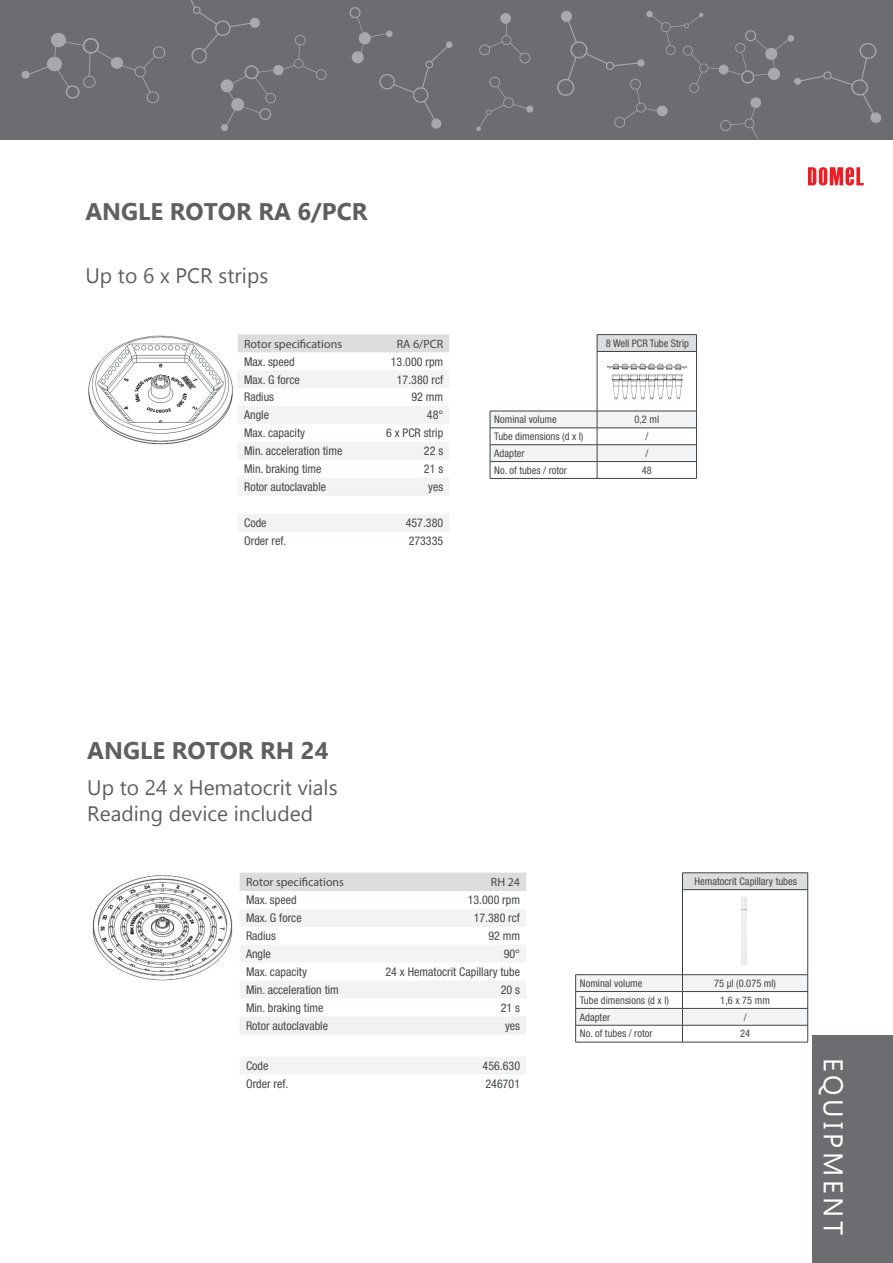
<style>
.page{position:relative;width:893px;height:1263px;background:#fff}
.page>*{position:absolute;margin:0;border:0;box-sizing:border-box;transform-origin:0 0}
.t1{font:27px "Gadugi";letter-spacing:.14em;color:#fff}
.t2{font:700 24px "Gadugi";color:#5f5f62}
.t3{font:21px "Gadugi";color:#5f5f62}
.t4{font:condensed 12px "Helvetica Neue LT Pro";color:#464748}
.t5{font:12px "Myriad Pro";color:#464748}
.t6{font:condensed 10.5px "Helvetica Neue LT Pro";color:#464748}
</style>
<div class="page">
<svg style="left:808px;top:167px;width:56px;height:19px"></svg>
<div style="left:812px;top:1035px;width:81px;height:228px;background:#6c6d70"></div>
<div style="left:0;top:0;width:893px;height:140px;background:#6c6d70"></div>
<div style="left:787px;top:35px;width:7px;height:7px;background:#a8a9ad;border-radius:3px"></div>
<div style="left:794px;top:78px;width:7px;height:7px;background:#a8a9ad;border-radius:3px"></div>
<svg style="left:800px;top:43px;width:82px;height:80px"></svg>
<div style="left:21px;top:71px;width:9px;height:8px;background:#a8a9ad;border-radius:50%"></div>
<div style="left:111px;top:57px;width:12px;height:12px;background:#a8a9ad;border-radius:50%"></div>
<div style="left:51px;top:32px;width:15px;height:16px;background:#a8a9ad;border-radius:50%"></div>
<div style="left:47px;top:56px;width:15px;height:16px;background:#a8a9ad;border-radius:50%"></div>
<svg style="left:119px;top:46px;width:46px;height:58px"></svg>
<svg style="left:54px;top:38px;width:58px;height:61px"></svg>
<svg style="left:29px;top:66px;width:19px;height:9px"></svg>
<svg style="left:476px;top:76px;width:58px;height:55px"></svg>
<svg style="left:479px;top:13px;width:52px;height:51px"></svg>
<svg style="left:191px;top:0;width:136px;height:131px"></svg>
<svg style="left:349px;top:7px;width:104px;height:122px"></svg>
<svg style="left:557px;top:11px;width:231px;height:129px"></svg>
<hr style="left:575px;top:1042px;width:107px;height:1px;background:#414243">
<hr style="left:682px;top:1042px;width:126px;height:1px;background:#414243">
<hr style="left:682px;top:872px;width:126px;height:1px;background:#414243">
<svg style="left:575px;top:873px;width:233px;height:169px"></svg>
<img style="left:92px;top:873px;width:148px;height:108px">
<div style="left:240px;top:872px;width:286px;height:19px;background:#dcdddf"></div>
<div style="left:240px;top:909px;width:286px;height:18px;background:#f2f3f4"></div>
<div style="left:240px;top:945px;width:286px;height:17px;background:#f2f3f4"></div>
<div style="left:240px;top:981px;width:286px;height:17px;background:#f2f3f4"></div>
<div style="left:240px;top:1017px;width:286px;height:17px;background:#f1f1f1"></div>
<div style="left:240px;top:1057px;width:286px;height:17px;background:#f2f3f4"></div>
<img style="left:88px;top:335px;width:145px;height:110px">
<div style="left:238px;top:334px;width:211px;height:18px;background:#dcdddf"></div>
<div style="left:238px;top:371px;width:211px;height:17px;background:#f2f3f4"></div>
<div style="left:238px;top:406px;width:211px;height:18px;background:#f2f3f4"></div>
<div style="left:238px;top:442px;width:211px;height:18px;background:#f2f3f4"></div>
<div style="left:238px;top:478px;width:211px;height:17px;background:#f2f3f4"></div>
<div style="left:238px;top:514px;width:211px;height:17px;background:#f2f3f4"></div>
<hr style="left:597px;top:334px;width:100px;height:1px;background:#414243">
<hr style="left:490px;top:478px;width:107px;height:1px;background:#414243">
<hr style="left:597px;top:478px;width:100px;height:1px;background:#414243">
<svg style="left:490px;top:335px;width:207px;height:143px"></svg>
<img style="left:605px;top:362px;width:85px;height:41px">
<img style="left:740px;top:897px;width:9px;height:68px">
<p class="t2" style="left:85px;top:197px;width:283px">ANGLE ROTOR RA 6/PCR</p>
<p class="t3" style="left:85px;top:263px;width:184px">Up to 6 x PCR strips</p>
<p class="t5" style="left:244px;top:336px;width:99px">Rotor specifications</p>
<p class="t5" style="left:397px;top:336px;width:48px">RA 6/PCR</p>
<p class="t4" style="left:244px;top:354px;width:52px">Max. speed</p>
<p class="t4" style="left:391px;top:354px;width:54px">13.000 rpm</p>
<p class="t4" style="left:244px;top:372px;width:57px">Max. G force</p>
<p class="t4" style="left:397px;top:372px;width:48px">17.380 rcf</p>
<p class="t4" style="left:244px;top:390px;width:31px">Radius</p>
<p class="t4" style="left:411px;top:390px;width:33px">92 mm</p>
<p class="t4" style="left:244px;top:408px;width:26px">Angle</p>
<p class="t4" style="left:427px;top:408px;width:18px">48°</p>
<p class="t4" style="left:244px;top:426px;width:62px">Max. capacity</p>
<p class="t4" style="left:386px;top:426px;width:59px">6 x PCR strip</p>
<p class="t4" style="left:244px;top:444px;width:100px">Min. acceleration time</p>
<p class="t4" style="left:424px;top:444px;width:21px">22 s</p>
<p class="t4" style="left:244px;top:462px;width:79px">Min. braking time</p>
<p class="t4" style="left:424px;top:462px;width:21px">21 s</p>
<p class="t4" style="left:244px;top:480px;width:84px">Rotor autoclavable</p>
<p class="t4" style="left:428px;top:480px;width:17px">yes</p>
<p class="t4" style="left:244px;top:516px;width:24px">Code</p>
<p class="t4" style="left:406px;top:516px;width:39px">457.380</p>
<p class="t4" style="left:244px;top:534px;width:44px">Order ref.</p>
<p class="t4" style="left:409px;top:534px;width:36px">273335</p>
<p class="t6" style="left:606px;top:337px;width:85px">8 Well PCR Tube Strip</p>
<p class="t6" style="left:494px;top:413px;width:64px">Nominal volume</p>
<p class="t6" style="left:634px;top:413px;width:26px">0,2 ml</p>
<p class="t6" style="left:494px;top:430px;width:91px">Tube dimensions (d x l)</p>
<p class="t6" style="left:645px;top:430px;width:4px">/</p>
<p class="t6" style="left:494px;top:447px;width:32px">Adapter</p>
<p class="t6" style="left:645px;top:447px;width:4px">/</p>
<p class="t6" style="left:494px;top:464px;width:74px">No. of tubes / rotor</p>
<p class="t6" style="left:642px;top:464px;width:12px">48</p>
<p class="t2" style="left:87px;top:735px;width:243px">ANGLE ROTOR RH 24</p>
<p class="t3" style="left:87px;top:775px;width:252px">Up to 24 x Hematocrit vials</p>
<p class="t3" style="left:87px;top:801px;width:227px">Reading device included</p>
<p class="t5" style="left:246px;top:875px;width:99px">Rotor specifications</p>
<p class="t5" style="left:491px;top:874px;width:31px">RH 24</p>
<p class="t4" style="left:246px;top:893px;width:52px">Max. speed</p>
<p class="t4" style="left:468px;top:893px;width:54px">13.000 rpm</p>
<p class="t4" style="left:246px;top:911px;width:57px">Max. G force</p>
<p class="t4" style="left:474px;top:911px;width:48px">17.380 rcf</p>
<p class="t4" style="left:246px;top:929px;width:31px">Radius</p>
<p class="t4" style="left:488px;top:929px;width:33px">92 mm</p>
<p class="t4" style="left:246px;top:947px;width:26px">Angle</p>
<p class="t4" style="left:504px;top:947px;width:18px">90°</p>
<p class="t4" style="left:246px;top:965px;width:62px">Max. capacity</p>
<p class="t4" style="left:386px;top:965px;width:136px">24 x Hematocrit Capillary tube</p>
<p class="t4" style="left:246px;top:983px;width:94px">Min. acceleration tim</p>
<p class="t4" style="left:501px;top:983px;width:21px">20 s</p>
<p class="t4" style="left:246px;top:1000px;width:79px">Min. braking time</p>
<p class="t4" style="left:501px;top:1000px;width:21px">21 s</p>
<p class="t4" style="left:246px;top:1018px;width:84px">Rotor autoclavable</p>
<p class="t4" style="left:505px;top:1018px;width:17px">yes</p>
<p class="t4" style="left:246px;top:1058px;width:24px">Code</p>
<p class="t4" style="left:483px;top:1058px;width:39px">456.630</p>
<p class="t4" style="left:246px;top:1076px;width:44px">Order ref.</p>
<p class="t4" style="left:485px;top:1076px;width:36px">246701</p>
<p class="t6" style="left:694px;top:875px;width:104px">Hematocrit Capillary tubes</p>
<p class="t6" style="left:580px;top:977px;width:64px">Nominal volume</p>
<p class="t6" style="left:714px;top:977px;width:64px">75 μl (0.075 ml)</p>
<p class="t6" style="left:580px;top:994px;width:91px">Tube dimensions (d x l)</p>
<p class="t6" style="left:720px;top:994px;width:51px">1,6 x 75 mm</p>
<p class="t6" style="left:580px;top:1011px;width:32px">Adapter</p>
<p class="t6" style="left:744px;top:1011px;width:4px">/</p>
<p class="t6" style="left:580px;top:1028px;width:74px">No. of tubes / rotor</p>
<p class="t6" style="left:740px;top:1028px;width:12px">24</p>
<p class="t1" style="left:850px;top:1058px;width:179px;rotate:90deg">EQUIPMENT</p>
</div>
